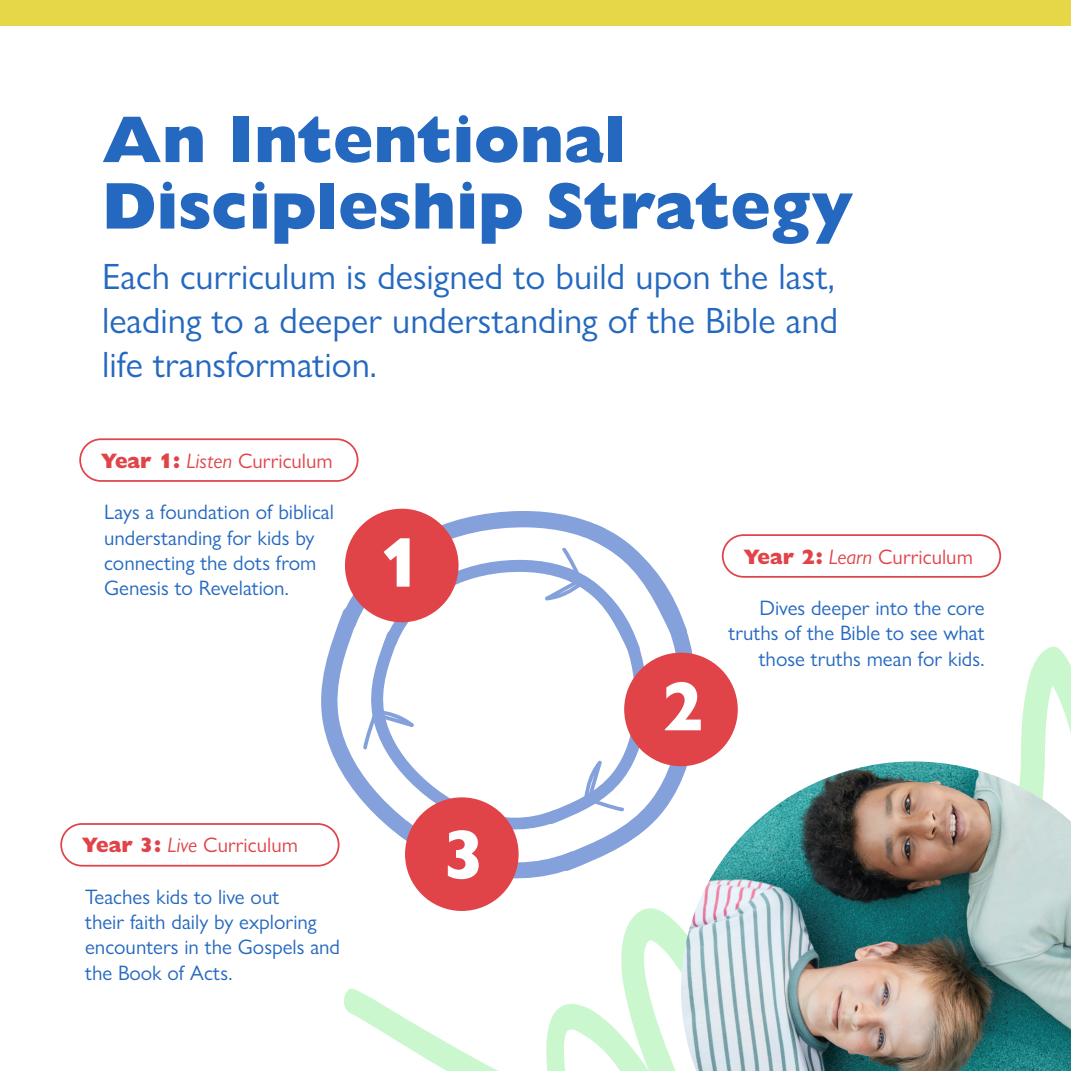
<style>
.page{position:relative;width:1071px;height:1071px;background:#fff}
.page>*{position:absolute;margin:0;border:0;box-sizing:border-box;transform-origin:0 0}
.t1{font:800 70px "Gill Sans Nova";color:#fff}
.t2{font:800 66.5px/66.5px "Gill Sans Nova";color:#2468bf}
.t3{font:36.75px/44.1px "Gill Sans Nova";color:#2468bf;text-align:justify}
.t4{font:21px/25.2px "Gill Sans Nova";color:#2468bf}
.t5{font:21px "Gill Sans Nova";color:#e04449}
.s1{font-weight:800}
.s2{font-style:italic}
</style>
<div class="page">
<svg style="left:345px;top:511px;width:242px;height:91px"></svg>
<svg style="left:552px;top:521px;width:139px;height:123px"></svg>
<svg style="left:321px;top:602px;width:42px;height:262px"></svg>
<div style="left:345px;top:509px;width:114px;height:113px;background:#e04449;border-radius:50%"></div>
<div style="left:79px;top:438px;width:280px;height:44px;border:2px solid #e04449;border-radius:21px"></div>
<div style="left:722px;top:534px;width:279px;height:44px;border:2px solid #e04449;border-radius:21px"></div>
<div style="left:60px;top:823px;width:280px;height:44px;border:2px solid #e04449;border-radius:21px"></div>
<svg style="left:339px;top:644px;width:732px;height:427px"></svg>
<div style="left:0;top:0;width:1071px;height:26px;background:#e5d748"></div>
<img style="left:681px;top:761px;width:390px;height:310px">
<svg style="left:363px;top:547px;width:286px;height:295px"></svg>
<p class="t2" style="left:102px;top:106px;width:753px">An Intentional<br>Discipleship Strategy</p>
<p class="t3" style="left:102px;top:254px;width:738px">Each curriculum is designed to build upon the last, leading to a deeper understanding of the Bible and life transformation.</p>
<p class="t5" style="left:101px;top:448px;width:233px"><span class="s1">Year 1:</span> <span class="s2">Listen</span> Curriculum</p>
<p class="t4" style="left:104px;top:499px;width:232px">Lays a foundation of biblical understanding for kids by connecting the dots from<br>Genesis to Revelation.</p>
<p class="t1" style="left:379px;top:519px;width:43px">1</p>
<p class="t5" style="left:82px;top:832px;width:218px"><span class="s1">Year 3:</span> <span class="s2">Live</span> Curriculum</p>
<p class="t4" style="left:85px;top:884px;width:257px">Teaches kids to live out<br>their faith daily by exploring encounters in the Gospels and the Book of Acts.</p>
<p class="t1" style="left:443px;top:811px;width:43px">3</p>
<p class="t1" style="left:662px;top:663px;width:43px">2</p>
<p class="t5" style="left:743px;top:544px;width:231px"><span class="s1">Year 2:</span> <span class="s2">Learn</span> Curriculum</p>
<p class="t4" style="left:729px;top:595px;width:258px;text-align:right">Dives deeper into the core truths of the Bible to see what those truths mean for kids.</p>
</div>
